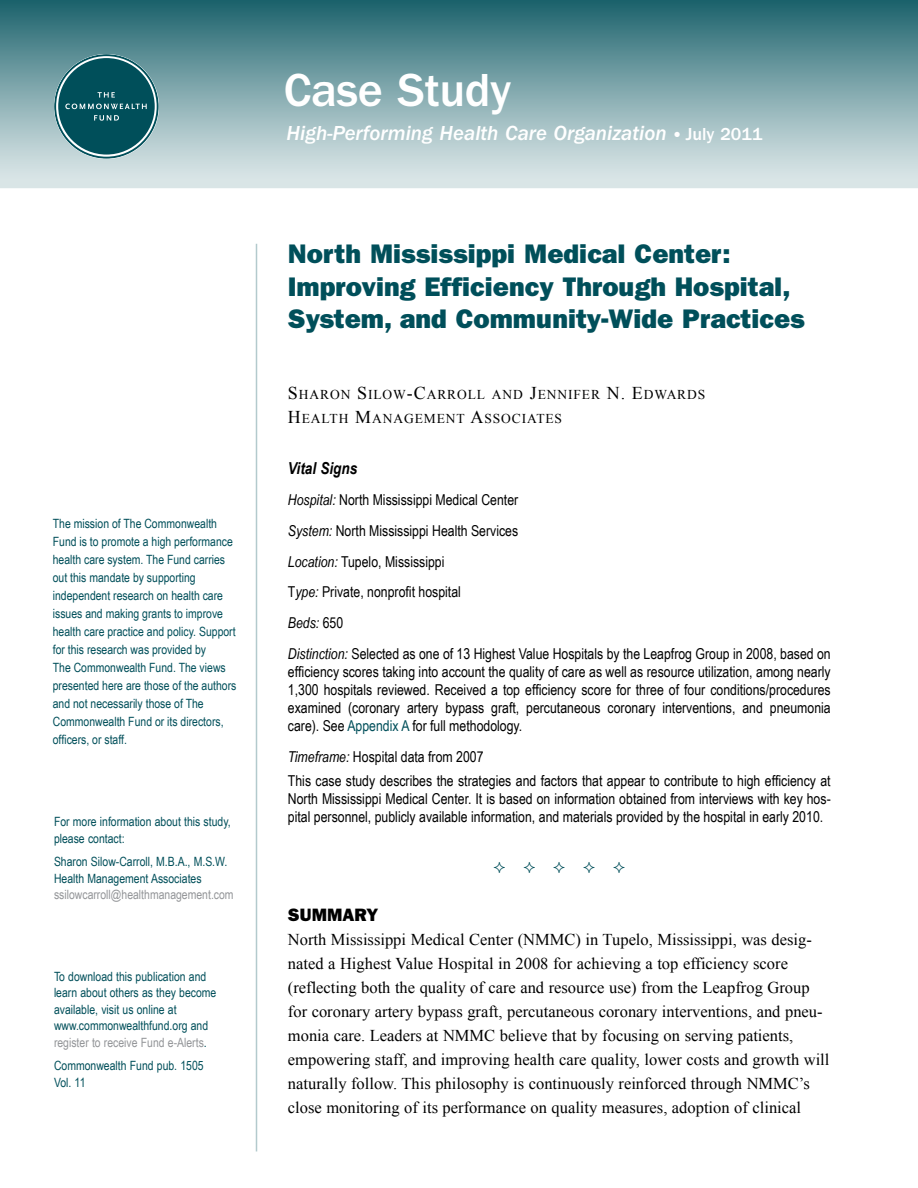
<style>
.page{position:relative;width:918px;height:1188px;background:#fff}
.page>*{position:absolute;margin:0;border:0;box-sizing:border-box;transform-origin:0 0}
.t1{font:500 48px "ITC Franklin Gothic Std";letter-spacing:-.01em;color:#fff}
.Issue_Brief_Title{font:27px/32.4px "ITC Franklin Gothic Std Hvy";color:#004f5a}
.BT_-_Abstract_text{font:21px "ITC Franklin Gothic Std Med It";color:#fff}
.Head_A_-_Franklin{font:18px "ITC Franklin Gothic Std Hvy";color:#000}
.BT_-_Times_IB{font:16.5px/24px "Times New Roman";color:#000}
.BT_2_-_Times_IB{font:italic 700 16.5px "Arial Narrow";color:#000}
.t2{font:15px/18px "Arial Narrow";color:#000;text-align:justify}
.t3{font:italic 15px "Arial Narrow";color:#000}
.Authors_names{font:13.5px/24px "Times New Roman";letter-spacing:.065em;color:#000}
.t4{font:12.75px/18px "Arial Narrow";color:#004f5a}
.t5{font:12.75px "Arial Narrow";color:#939598}
.s1{color:#939598}
.s2{font-family:"Bembo"}
.s3{font-family:"ITC Franklin Gothic Std";font-weight:500;font-size:18px}
.s4{font-size:18px}
.s5{font-style:italic}
.s6{font-style:normal}
.s7{color:#004f5a}
</style>
<div class="page">
<hr style="left:256px;top:244px;width:1px;height:907px;background:#b3cacd">
<svg style="left:0;top:0;width:918px;height:188px;background:#82a8ae"></svg>
<svg style="left:56px;top:56px;width:101px;height:101px;background:#307079"></svg>
<p class="t4" style="left:53px;top:514px;width:185px">The mission of The Commonwealth Fund is to promote a high performance health care system. The Fund carries out this mandate by supporting independent research on health care issues and making grants to improve health care practice and policy. Support for this research was provided by<br>The Commonwealth Fund. The views presented here are those of the authors and not necessarily those of The Commonwealth Fund or its directors, officers, or staff.</p>
<p class="t4" style="left:54px;top:813px;width:178px;line-height:16.5px">For more information about this study, please contact:</p>
<p class="t4" style="left:54px;top:852px;width:175px">Sharon Silow-Carroll, M.B.A., M.S.W.</p>
<p class="t4" style="left:54px;top:869px;width:149px">Health Management Associates</p>
<p class="t5" style="left:54px;top:885px;width:181px">ssilowcarroll@healthmanagement.com</p>
<p class="t4" style="left:54px;top:967px;width:164px;line-height:16.5px">To download this publication and learn about others as they become available, visit us online at www.commonwealthfund.org and <span class="s1">register to receive Fund e-Alerts</span>.</p>
<p class="t4" style="left:54px;top:1057px;width:151px;line-height:16.5px">Commonwealth Fund pub. 1505<br>Vol. 11</p>
<p class="t1" style="left:284px;top:64px;width:229px">Case Study</p>
<p class="BT_-_Abstract_text" style="left:287px;top:121px;width:477px">High-Performing Health Care Organization <span class="s2">•</span> <span class="s3">July 2011</span></p>
<p class="Issue_Brief_Title" style="left:288px;top:238px;width:518px">North Mississippi Medical Center:<br>Improving Efficiency Through Hospital,<br>System, and Community-Wide Practices</p>
<p class="Authors_names" style="left:288px;top:383px;width:417px"><span class="s4">S</span>HARON <span class="s4">S</span>ILOW<span class="s4">-C</span>ARROLL AND <span class="s4">J</span>ENNIFER <span class="s4">N. E</span>DWARDS<br><span class="s4">H</span>EALTH <span class="s4">M</span>ANAGEMENT <span class="s4">A</span>SS OCIATES</p>
<p class="BT_2_-_Times_IB" style="left:288px;top:456px;width:71px">Vital Signs</p>
<p class="t2" style="left:288px;top:490px;width:232px"><span class="s5">Hospital:</span> North Mississippi Medical Center</p>
<p class="t2" style="left:288px;top:521px;width:232px"><span class="s5">System:</span> North Mississippi Health Services</p>
<p class="t2" style="left:288px;top:552px;width:158px"><span class="s5">Location:</span> Tupelo, Mississippi</p>
<p class="t2" style="left:288px;top:582px;width:174px">T<span class="s5">ype:</span> Private, nonprofit hospital</p>
<p class="t3" style="left:288px;top:612px;width:57px">Beds: <span class="s6">650</span></p>
<p class="t2" style="left:288px;top:644px;width:544px"><span class="s5">Distinction:</span> Selected as one of 13 Highest Value Hospitals by the Leapfrog Group in 2008, based on efficiency scores taking into account the quality of care as well as resource utilization, among nearly 1,300 hospitals reviewed. Received a top efficiency score for three of four conditions/procedures examined (coronary artery bypass graft, percutaneous coronary interventions, and pneumonia care). See <span class="s7">Appendix A</span> for full methodology.</p>
<p class="t2" style="left:288px;top:747px;width:197px"><span class="s5">Timeframe:</span> Hospital data from 2007</p>
<p class="t2" style="left:288px;top:771px;width:544px">This case study describes the strategies and factors that appear to contribute to high efficiency at North Mississippi Medical Center. It is based on information obtained from interviews with key hos&shy;pital personnel, publicly available information, and materials provided by the hospital in early 2010.</p>
<p class="Head_A_-_Franklin" style="left:288px;top:904px;width:92px">SUMMARY</p>
<p class="BT_-_Times_IB" style="left:288px;top:927px;width:543px">North Mississippi Medical Center (NMMC) in Tupelo, Mississippi, was desig&shy;nated a Highest Value Hospital in 2008 for achieving a top efficiency score (reflecting both the quality of care and resource use) from the Leapfrog Group for coronary artery bypass graft, percutaneous coronary interventions, and pneu&shy;monia care. Leaders at NMMC believe that by focusing on serving patients, empowering staff, and improving health care quality, lower costs and growth will naturally follow. This philosophy is continuously reinforced through NMMC’s close monitoring of its performance on quality measures, adoption of clinical</p>
</div>
